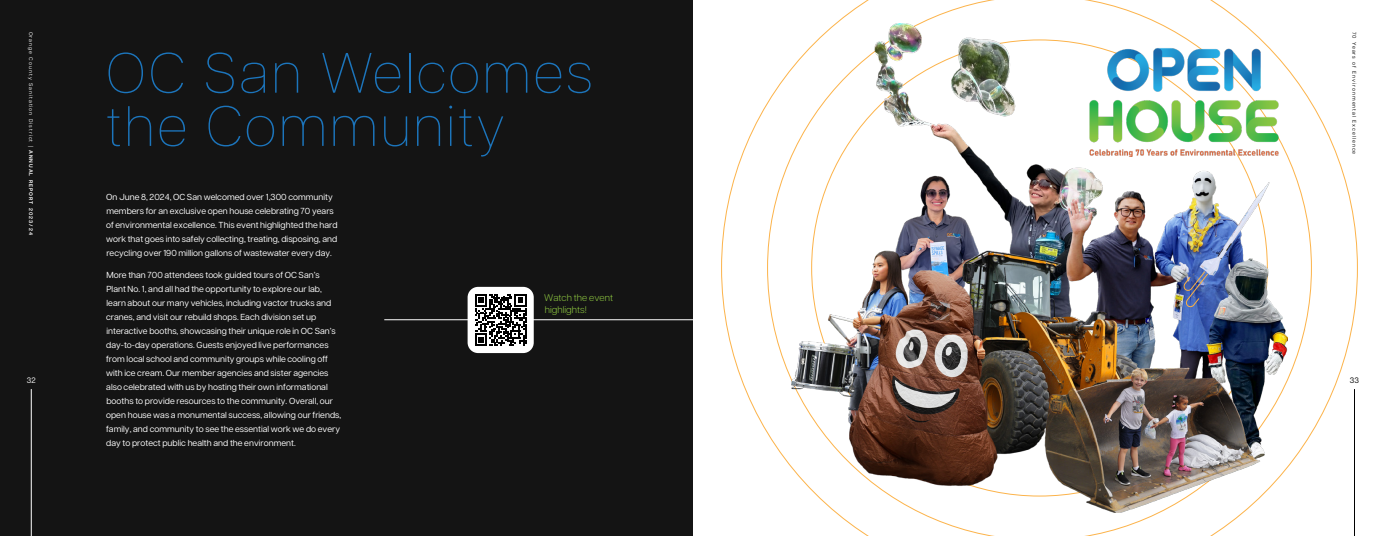
<style>
.page{position:relative;width:1386px;height:536px;background:#fff}
.page>*{position:absolute;margin:0;border:0;box-sizing:border-box;transform-origin:0 0}
.t1{font:100 56.7px/53.2px "Articulat CF";letter-spacing:.05em;color:#1c75bc}
.t2{font:300 9.62px/12.2px "Articulat CF";letter-spacing:.005em;color:#8dc640}
.t3{font:8.75px/14px "Articulat CF";letter-spacing:.005em;color:#fff}
.t4{font:7.88px "Articulat CF";color:#000}
.t5{font:7.88px "Articulat CF";color:#fff}
.t6{font:5.25px "Articulat CF";letter-spacing:.2em;color:#fff}
.t7{font:5.25px "Articulat CF";letter-spacing:.2em;color:#000}
.s1{font-weight:600}
</style>
<div class="page">
<div style="left:0;top:0;width:693px;height:536px;background:#141414"></div>
<img style="left:721px;top:0;width:637px;height:536px">
<hr style="left:384px;top:319px;width:309px;height:1px;background:#fff">
<div style="left:468px;top:287px;width:66px;height:66px;background:#fff;border-radius:10px"></div>
<svg style="left:475px;top:294px;width:52px;height:52px"></svg>
<hr style="left:1354px;top:389px;width:1px;height:147px;background:#000">
<hr style="left:31px;top:389px;width:1px;height:147px;background:#fff">
<p class="t6" style="left:35px;top:32px;width:205px;rotate:90deg">Orange County Sanitation District | <span class="s1">ANNUAL REPORT 2023/24</span></p>
<p class="t5" style="left:27px;top:374px;width:10px">32</p>
<p class="t1" style="left:106px;top:43px;width:488px">OC San Welcomes the Community</p>
<p class="t3" style="left:106px;top:189px;width:233px">On June 8, 2024, OC San welcomed over 1,300 community members for an exclusive open house celebrating 70 years of environmental excellence. This event highlighted the hard work that goes into safely collecting, treating, disposing, and recycling over 190 million gallons of wastewater every day.</p>
<p class="t3" style="left:106px;top:267px;width:237px">More than 700 attendees took guided tours of OC San’s<br>Plant No. 1, and all had the opportunity to explore our lab, learn about our many vehicles, including vactor trucks and cranes, and visit our rebuild shops. Each division set up interactive booths, showcasing their unique role in OC San’s day-to-day operations. Guests enjoyed live performances from local school and community groups while cooling off with ice cream. Our member agencies and sister agencies also celebrated with us by hosting their own informational booths to provide resources to the community. Overall, our open house was a monumental success, allowing our friends, family, and community to see the essential work we do every day to protect public health and the environment.</p>
<p class="t2" style="left:544px;top:291px;width:70px">Watch the event highlights!</p>
<p class="t7" style="left:1358px;top:32px;width:124px;rotate:90deg">70 Years of Environmental Excellence</p>
<p class="t4" style="left:1350px;top:374px;width:11px">33</p>
</div>
